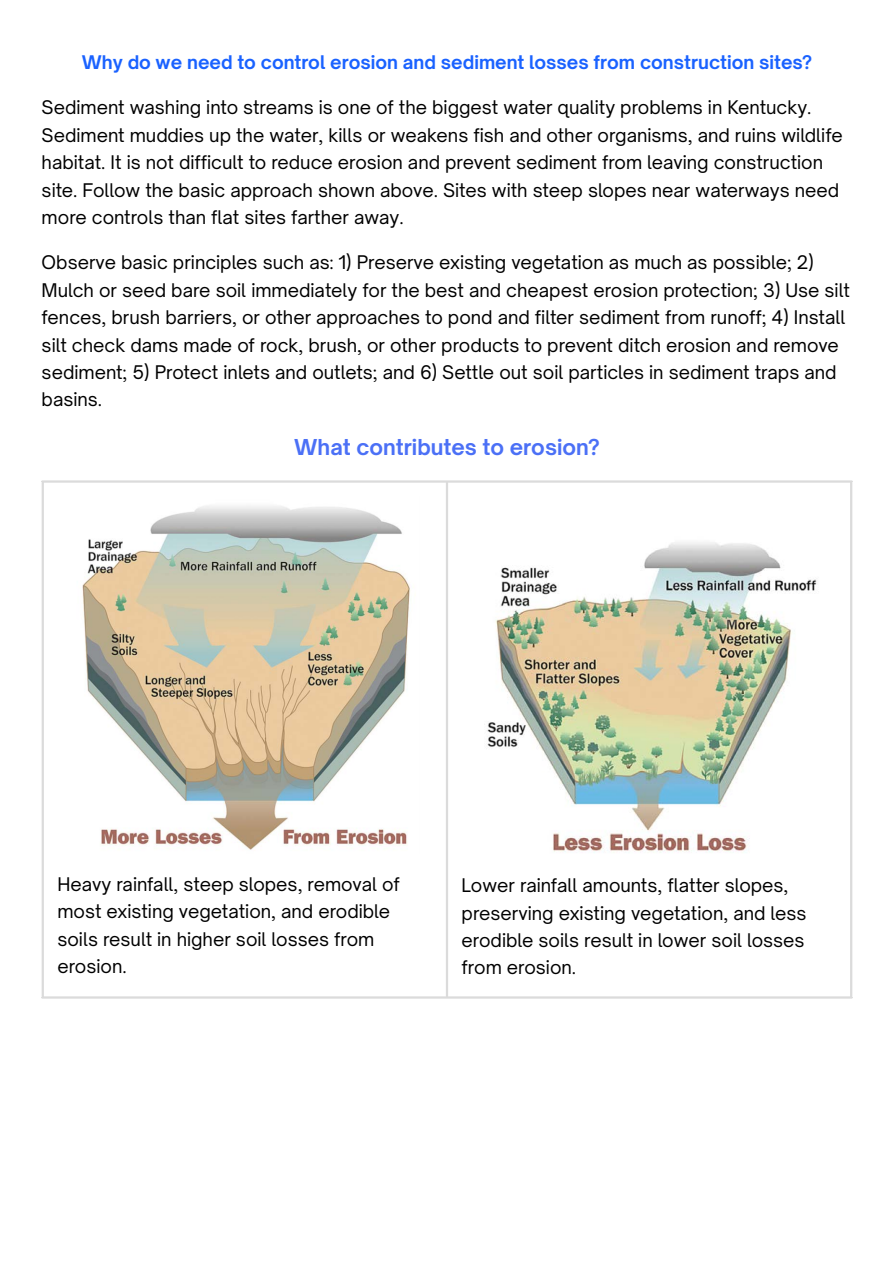
<style>
.page{position:relative;width:894px;height:1263px;background:#fff}
.page>*{position:absolute;margin:0;border:0;box-sizing:border-box;transform-origin:0 0}
.t1{font:700 21px "Open Sauce One";color:#4b70f6}
.t2{font:18px/27.3px "Open Sauce One";color:#000}
.t3{font:700 18px "Open Sauce One";color:#1a62ff}
</style>
<div class="page">
<img style="left:82px;top:506px;width:328px;height:344px">
<img style="left:487px;top:542px;width:330px;height:311px">
<hr style="left:42px;top:483px;width:2px;height:513px;background:#dbdbdb">
<hr style="left:446px;top:483px;width:2px;height:513px;background:#dbdbdb">
<hr style="left:849px;top:483px;width:3px;height:513px;background:#dbdbdb">
<hr style="left:42px;top:480px;width:810px;height:3px;background:#dbdbdb">
<hr style="left:42px;top:996px;width:810px;height:3px;background:#dbdbdb">
<h2 class="t3" style="left:82px;top:51px;width:731px">Why do we need to control erosion and sediment losses from construction sites?</h2>
<h3 class="t2" style="left:42px;top:93px;width:802px">Sediment washing into streams is one of the biggest water quality problems in Kentucky.<br>Sediment muddies up the water, kills or weakens fish and other organisms, and ruins wildlife habitat. It is not difficult to reduce erosion and prevent sediment from leaving construction site. Follow the basic approach shown above. Sites with steep slopes near waterways need more controls than flat sites farther away.</h3>
<h3 class="t2" style="left:42px;top:248px;width:809px">Observe basic principles such as: 1) Preserve existing vegetation as much as possible; 2)<br>Mulch or seed bare soil immediately for the best and cheapest erosion protection; 3) Use silt fences, brush barriers, or other approaches to pond and filter sediment from runoff; 4) Install silt check dams made of rock, brush, or other products to prevent ditch erosion and remove sediment; 5) Protect inlets and outlets; and 6) Settle out soil particles in sediment traps and basins.</h3>
<p class="t1" style="left:294px;top:434px;width:307px">What contributes to erosion?</p>
<p class="t2" style="left:57px;top:870px;width:344px">Heavy rainfall, steep slopes, removal of most existing vegetation, and erodible soils result in higher soil losses from erosion.</p>
<p class="t2" style="left:461px;top:872px;width:346px">Lower rainfall amounts, flatter slopes, preserving existing vegetation, and less erodible soils result in lower soil losses from erosion.</p>
</div>
